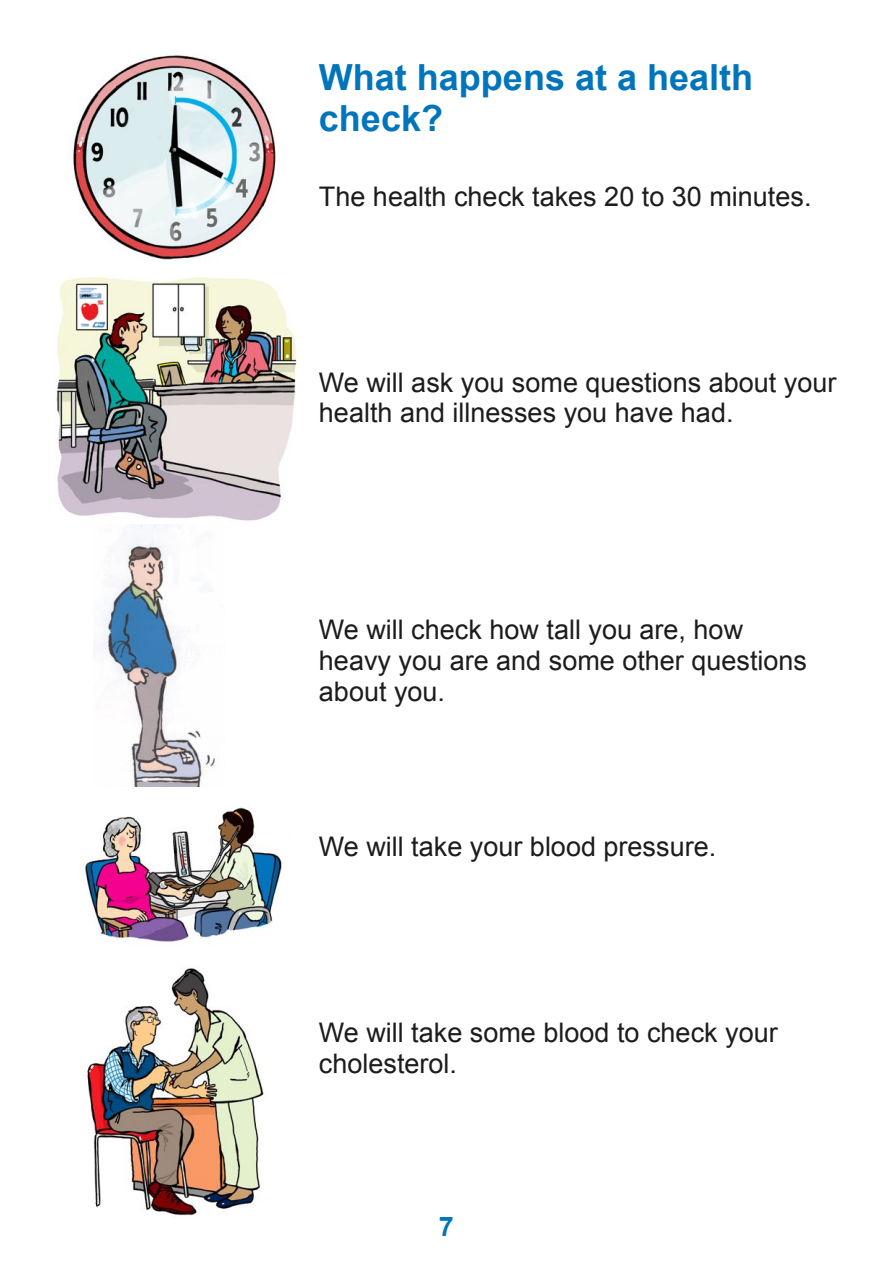
<style>
.page{position:relative;width:893px;height:1263px;background:#fff}
.page>*{position:absolute;margin:0;border:0;box-sizing:border-box;transform-origin:0 0}
.t1{font:700 36px/41.2px "Arial";color:#0075bc}
.t2{font:27px/30.9px "Arial";color:#1d1c1c}
.t3{font:700 27px "Arial";color:#0075bc}
</style>
<div class="page">
<img style="left:73px;top:55px;width:203px;height:205px">
<img style="left:56px;top:277px;width:241px;height:248px">
<img style="left:101px;top:525px;width:119px;height:262px">
<img style="left:84px;top:807px;width:199px;height:135px">
<img style="left:87px;top:968px;width:177px;height:248px">
<p class="t1" style="left:319px;top:60px;width:436px">What happens at a health check?</p>
<p class="t2" style="left:319px;top:183px;width:494px">The health check takes 20 to 30 minutes.</p>
<p class="t2" style="left:319px;top:369px;width:519px">We will ask you some questions about your health and illnesses you have had.</p>
<p class="t2" style="left:319px;top:617px;width:490px">We will check how tall you are, how heavy you are and some other questions about you.</p>
<p class="t2" style="left:319px;top:833px;width:399px">We will take your blood pressure.</p>
<p class="t2" style="left:319px;top:1019px;width:460px">We will take some blood to check your cholesterol.</p>
<p class="t3" style="left:439px;top:1216px;width:17px">7</p>
</div>
